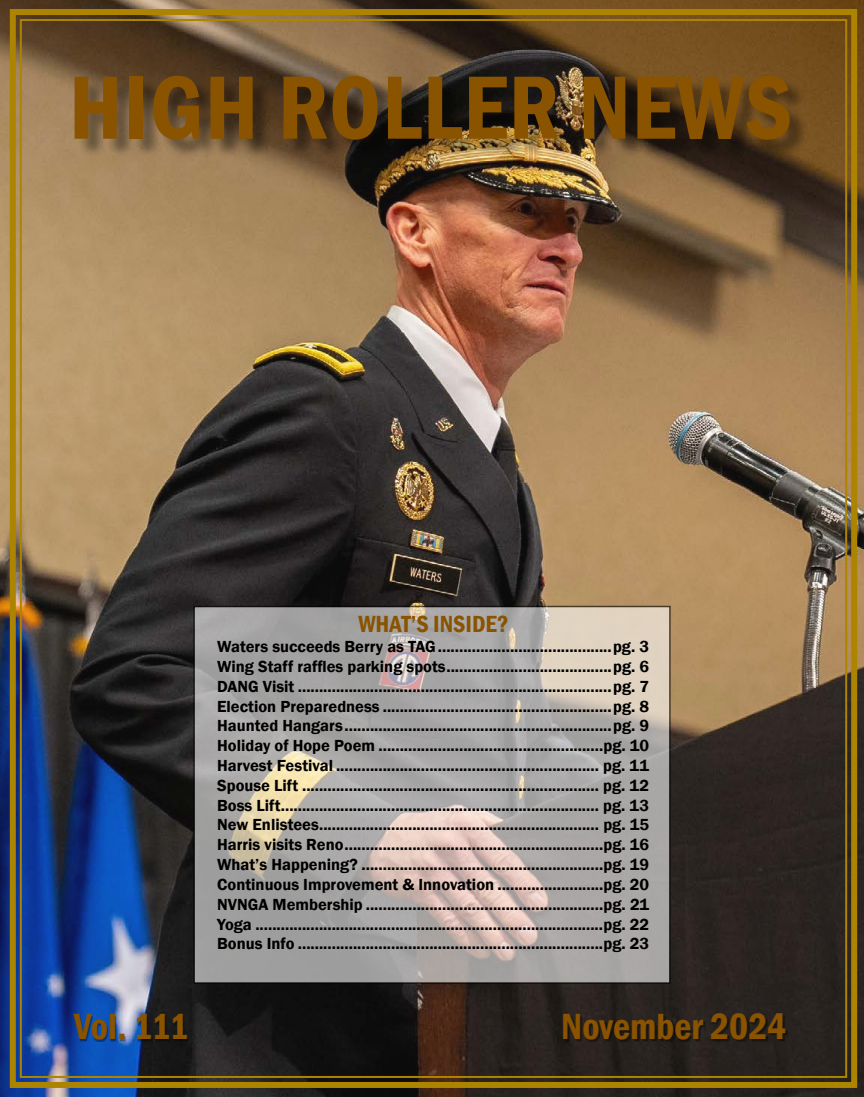
<style>
.page{position:relative;width:864px;height:1097px;background:#fff}
.page>*{position:absolute;margin:0;border:0;box-sizing:border-box;transform-origin:0 0}
.t1{font:600 condensed 93px "Franklin Gothic";letter-spacing:.01em;color:#895300}
.t2{font:600 condensed 37.5px "Franklin Gothic";color:#895300}
.t3{font:600 condensed 24px "Franklin Gothic";color:#895300}
.t4{font:600 16.5px/19.8px "Franklin Gothic";color:#000;text-align:justify}
</style>
<div class="page">
<img style="left:0;top:1px;width:864px;height:1096px">
<img style="left:7px;top:6px;width:853px;height:1085px">
<div style="left:565px;top:1015px;width:222px;height:27px;background:#000;opacity:.38"></div>
<div style="left:75px;top:1016px;width:114px;height:26px;background:#000;opacity:.38"></div>
<div style="left:78px;top:77px;width:731px;height:82px;background:#000;opacity:.38"></div>
<svg style="left:196px;top:609px;width:472px;height:372px;background:#b2aca9"></svg>
<div style="left:193px;top:606px;width:478px;height:378px;border:2px solid #000"></div>
<h1 class="t1" style="left:69px;top:45px;width:725px">HIGH ROLLER NEWS</h1>
<h3 class="t3" style="left:359px;top:608px;width:151px">WHAT’S INSIDE?</h3>
<p class="t4" style="left:217px;top:637px;width:434px">Waters succeeds Berry as TAG.........................................pg. 3<br>Wing Staff raffles parking spots.......................................pg. 6<br>DANG Visit ..........................................................................pg. 7<br>Election Preparedness ......................................................pg. 8<br>Haunted Hangars...............................................................pg. 9<br>Holiday of Hope Poem .....................................................pg. 10<br>Harvest Festival .............................................................. pg. 11<br>Spouse Lift ...................................................................... pg. 12<br>Boss Lift........................................................................... pg. 13<br>New Enlistees.................................................................. pg. 15<br>Harris visits Reno.............................................................pg. 16<br>What’s Happening? .........................................................pg. 19<br>Continuous Improvement &amp; Innovation .........................pg. 20<br>NVNGA Membership ........................................................pg. 21<br>Yoga ..................................................................................pg. 22<br>Bonus Info ........................................................................pg. 23</p>
<h2 class="t2" style="left:74px;top:1001px;width:116px">Vol. 111</h2>
<h2 class="t2" style="left:561px;top:1001px;width:227px">November 2024</h2>
</div>
